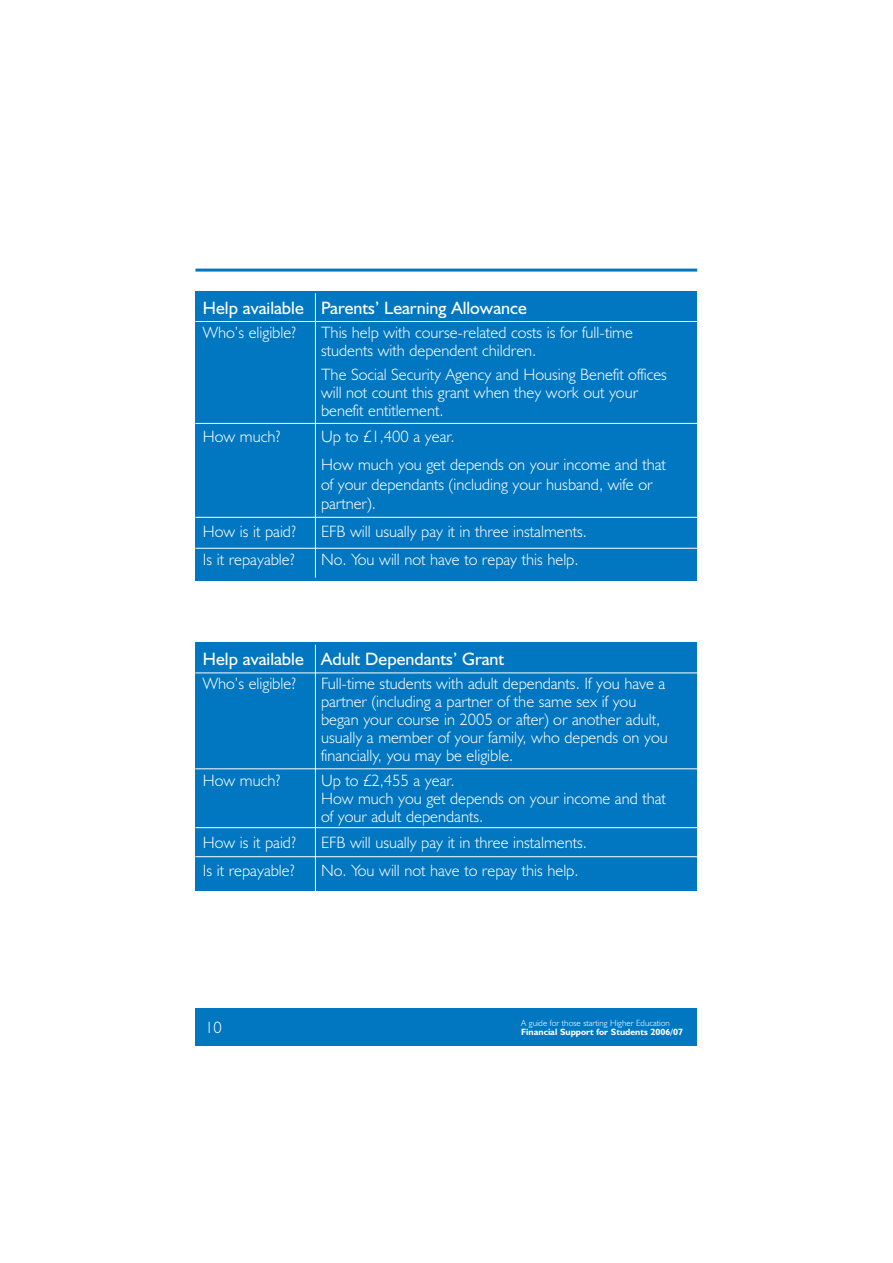
<style>
.page{position:relative;width:893px;height:1263px;background:#fff}
.page>*{position:absolute;margin:0;border:0;box-sizing:border-box;transform-origin:0 0}
.t1{font:18px "Humanist 521 BT";color:#fff}
.t2{font:300 16.5px/18px "Humanist 521 BT";color:#fff}
.t3{font:700 9.15px "Humanist 521 BT";color:#fff}
.t4{font:300 9px "Humanist 521 BT";color:#fff}
</style>
<div class="page">
<div style="left:195px;top:1009px;width:502px;height:37px;background:#0077c0"></div>
<hr style="left:195px;top:269px;width:502px;height:3px;background:#0077c0">
<div style="left:195px;top:291px;width:502px;height:289px;background:#0077c0"></div>
<hr style="left:195px;top:321px;width:502px;height:1px;background:#fff">
<hr style="left:195px;top:423px;width:502px;height:1px;background:#fff">
<hr style="left:195px;top:517px;width:502px;height:1px;background:#fff">
<hr style="left:195px;top:548px;width:502px;height:1px;background:#fff">
<hr style="left:315px;top:293px;width:1px;height:285px;background:#fff">
<div style="left:195px;top:643px;width:502px;height:248px;background:#0077c0"></div>
<hr style="left:195px;top:673px;width:502px;height:1px;background:#fff">
<hr style="left:195px;top:768px;width:502px;height:1px;background:#fff">
<hr style="left:195px;top:856px;width:502px;height:1px;background:#fff">
<hr style="left:195px;top:827px;width:502px;height:1px;background:#fff">
<hr style="left:315px;top:645px;width:1px;height:247px;background:#fff">
<p class="t1" style="left:203px;top:301px;width:325px">Help available Parents’ Learning Allowance</p>
<p class="t2" style="left:203px;top:325px;width:95px">Who’s eligible?</p>
<p class="t2" style="left:321px;top:325px;width:313px">This help with course-related costs is for full-time students with dependent children.</p>
<p class="t2" style="left:321px;top:367px;width:347px">The Social Security Agency and Housing Benefit offices will not count this grant when they work out your benefit entitlement.</p>
<p class="t2" style="left:203px;top:429px;width:79px">How much?</p>
<p class="t2" style="left:321px;top:424px;width:346px;line-height:28px">Up to £1,400 a year.<br>How much you get depends on your income and that</p>
<p class="t2" style="left:321px;top:476px;width:333px;line-height:19.5px">of your dependants (including your husband, wife or partner).</p>
<p class="t2" style="left:203px;top:524px;width:95px">How is it paid?</p>
<p class="t2" style="left:321px;top:524px;width:267px">EFB will usually pay it in three instalments.</p>
<p class="t2" style="left:203px;top:552px;width:94px">Is it repayable?</p>
<p class="t2" style="left:321px;top:552px;width:259px">No. You will not have to repay this help.</p>
<p class="t1" style="left:203px;top:652px;width:303px">Help available Adult Dependants’ Grant</p>
<p class="t2" style="left:203px;top:677px;width:95px">Who’s eligible?</p>
<p class="t2" style="left:321px;top:677px;width:348px">Full-time students with adult dependants. If you have a partner (including a partner of the same sex if you began your course in 2005 or after) or another adult, usually a member of your family, who depends on you financially, you may be eligible.</p>
<p class="t2" style="left:203px;top:773px;width:79px">How much?</p>
<p class="t2" style="left:321px;top:773px;width:346px">Up to £2,455 a year.<br>How much you get depends on your income and that of your adult dependants.</p>
<p class="t2" style="left:203px;top:835px;width:95px">How is it paid?</p>
<p class="t2" style="left:321px;top:835px;width:267px">EFB will usually pay it in three instalments.</p>
<p class="t2" style="left:203px;top:863px;width:94px">Is it repayable?</p>
<p class="t2" style="left:321px;top:863px;width:259px">No. You will not have to repay this help.</p>
<p class="t2" style="left:205px;top:1020px;width:18px">10</p>
<p class="t4" style="left:521px;top:1020px;width:150px">A guide for those starting Higher Education</p>
<p class="t3" style="left:521px;top:1028px;width:163px">Financial Support for Students 2006/07</p>
</div>
